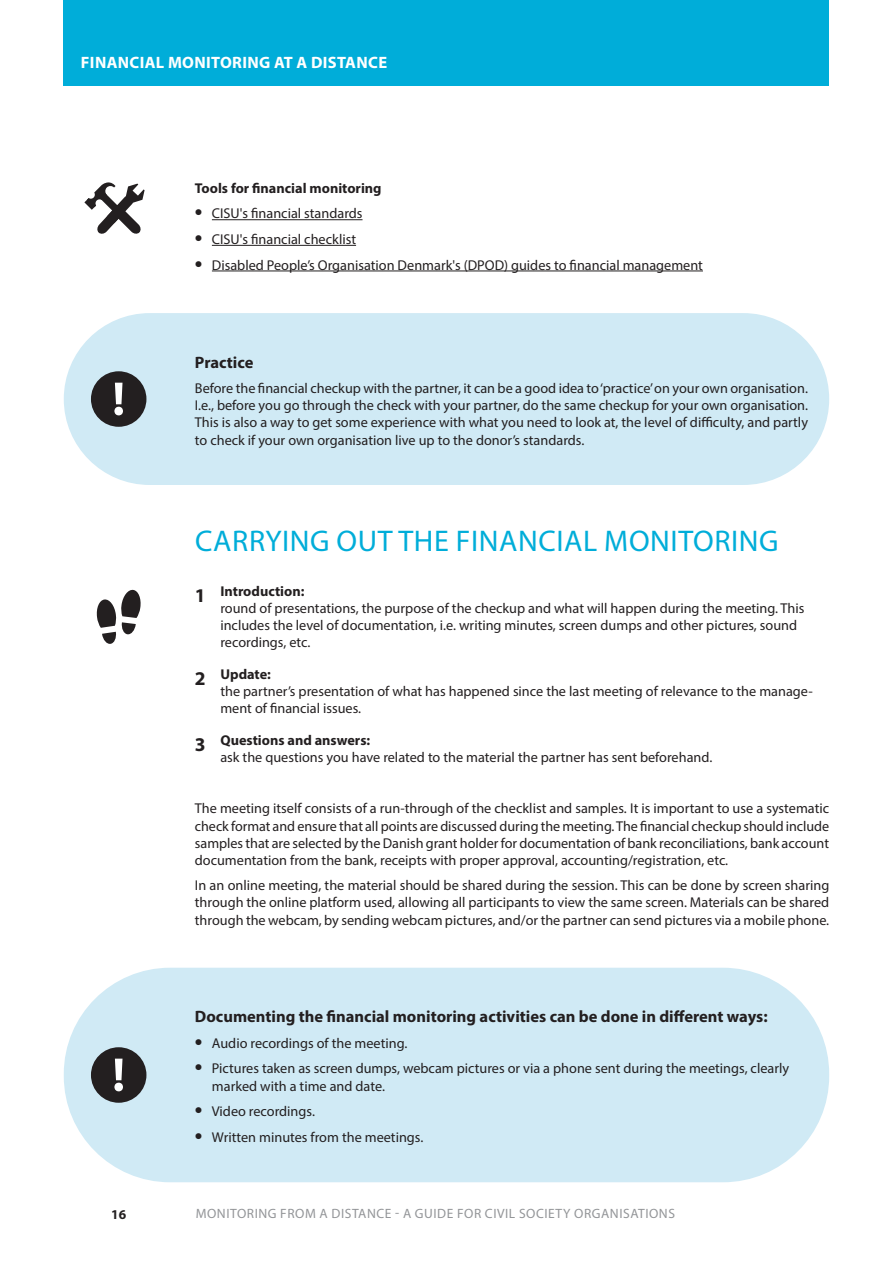
<style>
.page{position:relative;width:893px;height:1263px;background:#fff}
.page>*{position:absolute;margin:0;border:0;box-sizing:border-box;transform-origin:0 0}
.t1{font:30px "Myriad Pro";letter-spacing:.02em;color:#00add9}
.t2{font:700 16.5px "Myriad Pro";color:#231f20}
.t3{font:700 16.5px "Myriad Pro";letter-spacing:.02em;color:#fff}
.t4{font:14.25px/17.1px "Myriad Pro";color:#231f20}
.t5{font:700 14.25px "Myriad Pro";color:#231f20}
.t6{font:13.5px "Myriad Pro";letter-spacing:.04em;color:#939598}
.t7{font:700 13.5px "Myriad Pro";color:#231f20}
.s1{font-weight:700;font-size:22.5px}
.s2{font-weight:700;font-size:19.5px}
.s3{font-weight:700}
</style>
<div class="page">
<svg style="left:97px;top:590px;width:44px;height:54px"></svg>
<div style="left:64px;top:0;width:765px;height:85px;background:#00add9"></div>
<div style="left:64px;top:968px;width:765px;height:214px;background:#d0eaf5;border-radius:106px"></div>
<div style="left:91px;top:1047px;width:55px;height:56px;background:#231f20;border-radius:50%"></div>
<svg style="left:114px;top:1058px;width:9px;height:33px"></svg>
<hr style="left:212px;top:219px;width:150px;height:1px;background:#231f20">
<hr style="left:212px;top:245px;width:144px;height:1px;background:#231f20">
<hr style="left:212px;top:271px;width:491px;height:1px;background:#231f20">
<svg style="left:84px;top:182px;width:61px;height:52px"></svg>
<div style="left:64px;top:313px;width:765px;height:172px;background:#d0eaf5;border-radius:86px"></div>
<div style="left:91px;top:371px;width:55px;height:56px;background:#231f20;border-radius:50%"></div>
<svg style="left:114px;top:383px;width:9px;height:32px"></svg>
<p class="t3" style="left:81px;top:52px;width:308px">FINANCIAL MONITORING AT A DISTANCE</p>
<p class="t5" style="left:195px;top:179px;width:188px">Tools for financial monitoring</p>
<p class="t4" style="left:195px;top:205px;width:169px"><span class="s1">•</span> CISU's financial standards</p>
<p class="t4" style="left:195px;top:230px;width:163px"><span class="s1">•</span> CISU's financial checklist</p>
<p class="t4" style="left:195px;top:256px;width:510px"><span class="s1">•</span> Disabled People’s Organisation Denmark's (DPOD) guides to financial management</p>
<p class="t2" style="left:195px;top:351px;width:60px">Practice</p>
<p class="t4" style="left:195px;top:380px;width:615px;text-align:justify">Before the financial checkup with the partner, it can be a good idea to ‘practice’ on your own organisation.<br>I.e., before you go through the check with your partner, do the same checkup for your own organisation.<br>This is also a way to get some experience with what you need to look at, the level of difficulty, and partly to check if your own organisation live up to the donor’s standards.</p>
<h1 class="t1" style="left:195px;top:523px;width:585px">CARRYING OUT THE FINANCIAL MONITORING</h1>
<p class="t4" style="left:220px;top:582px;width:586px;text-indent:-26px"><span class="s2">1</span> <span class="s3">Introduction:<br></span>round of presentations, the purpose of the checkup and what will happen during the meeting. This includes the level of documentation, i.e. writing minutes, screen dumps and other pictures, sound recordings, etc.</p>
<p class="t4" style="left:220px;top:665px;width:594px;text-indent:-26px"><span class="s2">2</span> <span class="s3">Update:<br></span>the partner’s presentation of what has happened since the last meeting of relevance to the manage&shy;ment of financial issues.</p>
<p class="t4" style="left:220px;top:731px;width:492px;text-indent:-26px"><span class="s2">3</span> <span class="s3">Questions and answers:<br></span>ask the questions you have related to the material the partner has sent beforehand.</p>
<p class="t4" style="left:195px;top:800px;width:636px;text-align:justify">The meeting itself consists of a run-through of the checklist and samples. It is important to use a systematic check format and ensure that all points are discussed during the meeting. The financial checkup should include samples that are selected by the Danish grant holder for documentation of bank reconciliations, bank account documentation from the bank, receipts with proper approval, accounting/registration, etc.</p>
<p class="t4" style="left:195px;top:877px;width:636px;text-align:justify">In an online meeting, the material should be shared during the session. This can be done by screen sharing through the online platform used, allowing all participants to view the same screen. Materials can be shared through the webcam, by sending webcam pictures, and/or the partner can send pictures via a mobile phone.</p>
<p class="t2" style="left:195px;top:1006px;width:574px">Documenting the financial monitoring activities can be done in different ways:</p>
<p class="t4" style="left:195px;top:1034px;width:213px"><span class="s1">•</span> Audio recordings of the meeting.</p>
<p class="t4" style="left:212px;top:1060px;width:579px;text-indent:-17px"><span class="s1">•</span> Pictures taken as screen dumps, webcam pictures or via a phone sent during the meetings, clearly marked with a time and date.</p>
<p class="t4" style="left:195px;top:1102px;width:120px"><span class="s1">•</span> Video recordings.</p>
<p class="t4" style="left:195px;top:1128px;width:229px"><span class="s1">•</span> Written minutes from the meetings.</p>
<p class="t7" style="left:111px;top:1206px;width:17px">16</p>
<p class="t6" style="left:196px;top:1205px;width:481px">MONITORING FROM A DISTANCE - A GUIDE FOR CIVIL SOCIETY ORGANISATIONS</p>
</div>
